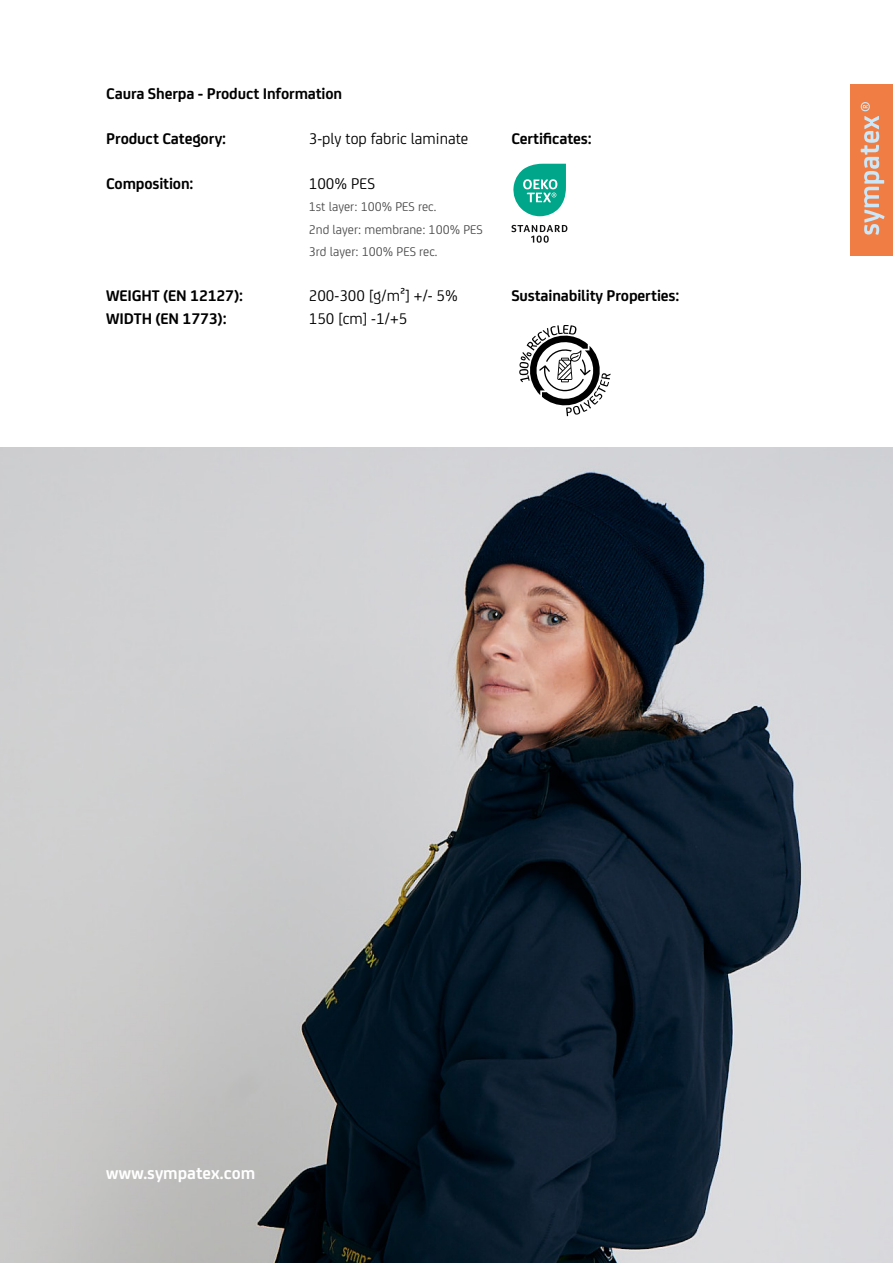
<style>
.page{position:relative;width:893px;height:1263px;background:#fff}
.page>*{position:absolute;margin:0;border:0;box-sizing:border-box;transform-origin:0 0}
.t1{font:700 18px "FS Joey";color:#fff}
.t2{font:700 16.5px "FS Joey";letter-spacing:-.01em;color:#000}
.t3{font:16.5px "FS Joey";color:#000}
.t4{font:13.5px/22.5px "FS Joey";color:#4d4d4d}
</style>
<div class="page">
<div style="left:850px;top:85px;width:43px;height:170px;background:#f07e44"></div>
<svg style="left:861px;top:102px;width:23px;height:133px"></svg>
<img style="left:0;top:447px;width:893px;height:816px">
<svg style="left:511px;top:225px;width:56px;height:18px"></svg>
<svg style="left:513px;top:164px;width:53px;height:52px"></svg>
<svg style="left:519px;top:325px;width:92px;height:91px"></svg>
<p class="t2" style="left:106px;top:81px;width:237px">Caura Sherpa - Product Information</p>
<p class="t2" style="left:106px;top:126px;width:121px">Product Category:</p>
<p class="t3" style="left:309px;top:126px;width:161px">3-ply top fabric laminate</p>
<p class="t2" style="left:106px;top:171px;width:89px">Composition:</p>
<p class="t3" style="left:309px;top:171px;width:68px">100% PES</p>
<p class="t4" style="left:309px;top:195px;width:176px">1st layer: 100% PES rec.<br>2nd layer: membrane: 100% PES<br>3rd layer: 100% PES rec.</p>
<p class="t2" style="left:106px;top:283px;width:138px">WEIGHT (EN 12127):</p>
<p class="t3" style="left:309px;top:284px;width:151px">200-300 [g/m²] +/- 5%</p>
<p class="t2" style="left:106px;top:306px;width:122px">WIDTH (EN 1773):</p>
<p class="t3" style="left:309px;top:306px;width:100px">150 [cm] -1/+5</p>
<p class="t2" style="left:511px;top:126px;width:82px">Certificates:</p>
<p class="t2" style="left:511px;top:283px;width:170px">Sustainability Properties:</p>
<p class="t1" style="left:106px;top:1159px;width:150px">www.sympatex.com</p>
</div>
